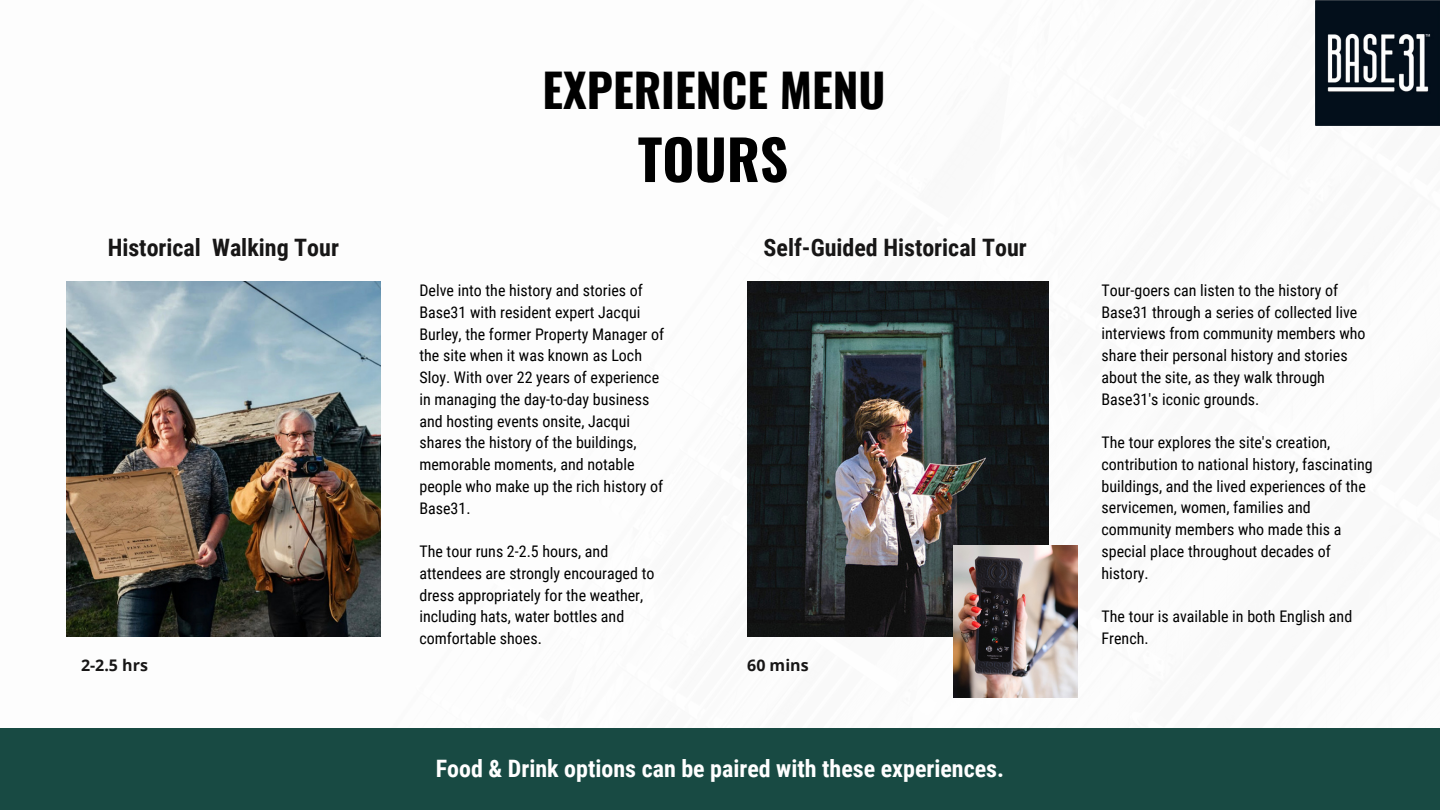
<style>
.page{position:relative;width:1440px;height:810px;background:#fff}
.page>*{position:absolute;margin:0;border:0;box-sizing:border-box;transform-origin:0 0}
.t1{font:700 55px "Oswald";color:#000}
.t2{font:700 46px "Oswald";color:#000}
.t3{font:700 24px "Roboto Condensed";color:#fff}
.t4{font:700 24px "Roboto Condensed";color:#171616}
.t5{font:16px/21.8px "Roboto Condensed";color:#000}
.t6{font:700 16px "Open Sans";color:#171616}
</style>
<div class="page">
<img style="left:67px;top:282px;width:313px;height:355px">
<img style="left:747px;top:282px;width:302px;height:355px">
<img style="left:1315px;top:0;width:125px;height:125px">
<img style="left:954px;top:545px;width:123px;height:152px">
<div style="left:0;top:729px;width:1440px;height:81px;background:#184a43"></div>
<p class="t2" style="left:543px;top:54px;width:344px">EXPERIENCE MENU</p>
<p class="t1" style="left:638px;top:116px;width:152px">TOURS</p>
<p class="t4" style="left:108px;top:234px;width:233px">Historical Walking Tour</p>
<p class="t4" style="left:764px;top:234px;width:265px">Self-Guided Historical Tour</p>
<p class="t5" style="left:419px;top:280px;width:246px">Delve into the history and stories of Base31 with resident expert Jacqui Burley, the former Property Manager of the site when it was known as Loch Sloy. With over 22 years of experience in managing the day-to-day business and hosting events onsite, Jacqui shares the history of the buildings, memorable moments, and notable people who make up the rich history of Base31.</p>
<p class="t5" style="left:419px;top:541px;width:237px">The tour runs 2-2.5 hours, and attendees are strongly encouraged to dress appropriately for the weather, including hats, water bottles and comfortable shoes.</p>
<p class="t6" style="left:81px;top:654px;width:68px">2-2.5 hrs</p>
<p class="t6" style="left:747px;top:654px;width:63px">60 mins</p>
<p class="t3" style="left:436px;top:755px;width:570px">Food &amp; Drink options can be paired with these experiences.</p>
<p class="t5" style="left:1102px;top:279px;width:266px">Tour-goers can listen to the history of Base31 through a series of collected live interviews from community members who share their personal history and stories about the site, as they walk through Base31's iconic grounds.</p>
<p class="t5" style="left:1102px;top:432px;width:273px">The tour explores the site's creation, contribution to national history, fascinating buildings, and the lived experiences of the servicemen, women, families and community members who made this a special place throughout decades of history.</p>
<p class="t5" style="left:1102px;top:606px;width:252px">The tour is available in both English and<br>French.</p>
</div>
